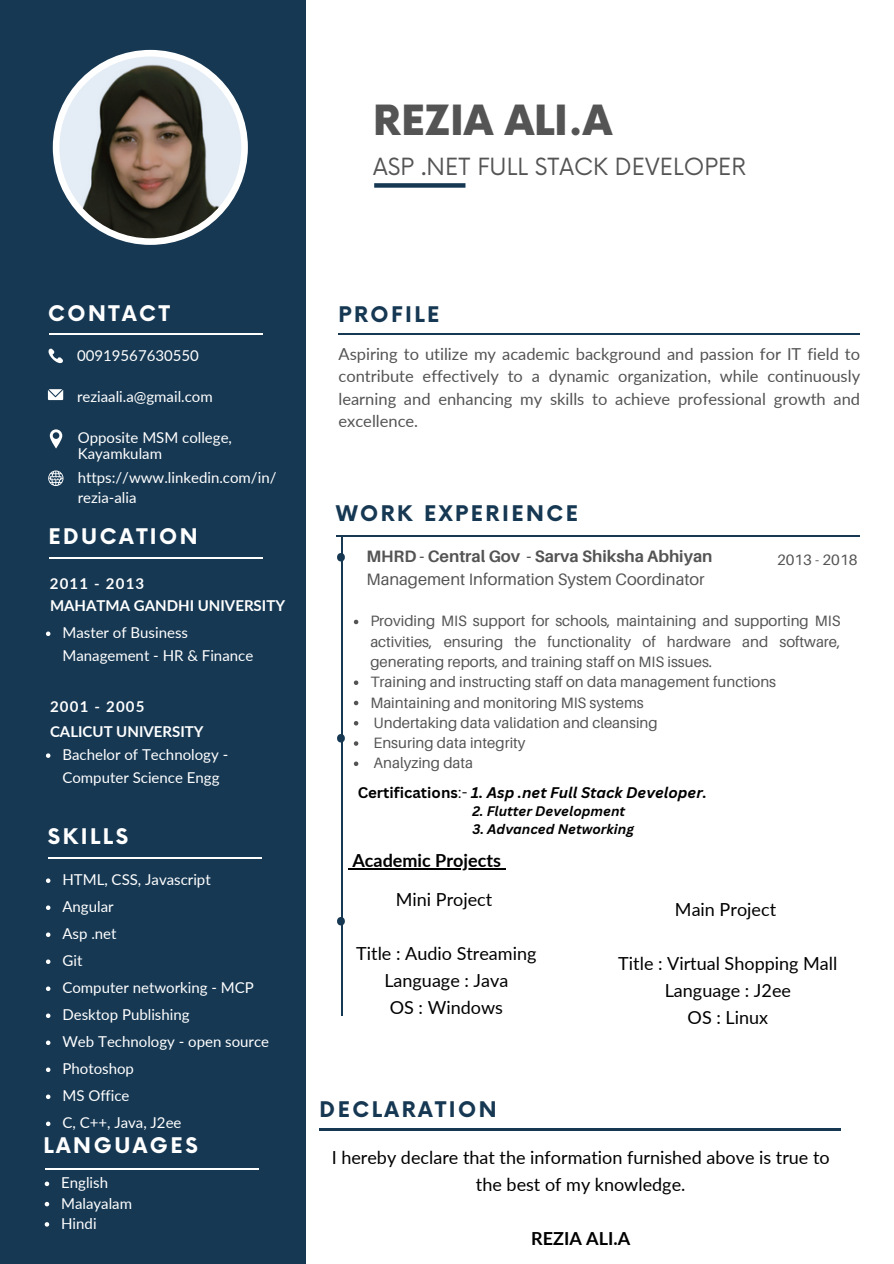
<style>
.page{position:relative;width:894px;height:1264px;background:#fff}
.page>*{position:absolute;margin:0;border:0;box-sizing:border-box;transform-origin:0 0}
.t1{font:900 40.5px "Now";color:#545454}
.t2{font:23.1px "Now";color:#545454}
.t3{font:700 21px "Now";letter-spacing:.12em;color:#163853}
.t4{font:700 21px "Now";letter-spacing:.12em;color:#fff}
.t5{font:18px/27px "Lato";color:#000;text-align:center}
.t6{font:700 18px "Lato";color:#000}
.t7{font:16.5px/22.5px "Lato";color:#545454;text-align:justify}
.t8{font:16.5px "Aileron";color:#545454}
.t9{font:700 16.5px "Aileron";color:#545454}
.t10{font:15px/22.5px "Lato";color:#fff}
.t11{font:15px/20.2px "Aileron";color:#545454;text-align:justify}
.t12{font:italic 700 15px "Canva Sans";color:#000}
.t13{font:700 15px "Lato";color:#fff}
.t14{font:700 15px "Lato";letter-spacing:.08em;color:#fff}
.t15{font:italic 700 13.5px "Canva Sans";color:#000}
.s1{font-style:normal}
.s2{font-weight:400;font-style:normal}
</style>
<div class="page">
<div style="left:0;top:0;width:305px;height:1263px;background:#163853"></div>
<div style="left:374px;top:183px;width:91px;height:5px;background:#163853"></div>
<div style="left:53px;top:50px;width:195px;height:195px;background:#fff;border-radius:50%"></div>
<img style="left:59px;top:56px;width:182px;height:182px;border-radius:50%">
<svg style="left:48px;top:348px;width:15px;height:16px"></svg>
<svg style="left:48px;top:389px;width:15px;height:11px"></svg>
<svg style="left:50px;top:429px;width:12px;height:19px"></svg>
<hr style="left:49px;top:333px;width:214px;height:1px;background:#fff">
<svg style="left:48px;top:470px;width:15px;height:16px"></svg>
<hr style="left:49px;top:557px;width:214px;height:1px;background:#fff">
<hr style="left:49px;top:857px;width:213px;height:1px;background:#fff">
<hr style="left:45px;top:1168px;width:214px;height:1px;background:#fff">
<hr style="left:336px;top:535px;width:522px;height:1px;background:#163853">
<hr style="left:338px;top:333px;width:521px;height:1px;background:#163853">
<svg style="left:337px;top:553px;width:8px;height:8px"></svg>
<hr style="left:341px;top:535px;width:1px;height:481px;background:#163853">
<svg style="left:337px;top:734px;width:8px;height:8px"></svg>
<svg style="left:337px;top:917px;width:8px;height:8px"></svg>
<svg style="left:46px;top:878px;width:4px;height:5px"></svg>
<svg style="left:46px;top:905px;width:4px;height:5px"></svg>
<svg style="left:46px;top:932px;width:4px;height:5px"></svg>
<svg style="left:46px;top:959px;width:4px;height:5px"></svg>
<svg style="left:46px;top:986px;width:4px;height:5px"></svg>
<svg style="left:46px;top:1013px;width:4px;height:5px"></svg>
<svg style="left:46px;top:1040px;width:4px;height:5px"></svg>
<svg style="left:46px;top:1067px;width:4px;height:5px"></svg>
<svg style="left:46px;top:1094px;width:4px;height:5px"></svg>
<svg style="left:46px;top:1121px;width:4px;height:5px"></svg>
<svg style="left:46px;top:631px;width:4px;height:5px"></svg>
<svg style="left:46px;top:753px;width:4px;height:5px"></svg>
<svg style="left:45px;top:1181px;width:4px;height:5px"></svg>
<svg style="left:45px;top:1201px;width:4px;height:5px"></svg>
<svg style="left:45px;top:1222px;width:4px;height:4px"></svg>
<svg style="left:354px;top:619px;width:4px;height:5px"></svg>
<svg style="left:354px;top:680px;width:4px;height:5px"></svg>
<svg style="left:354px;top:700px;width:4px;height:5px"></svg>
<svg style="left:354px;top:721px;width:4px;height:4px"></svg>
<svg style="left:354px;top:741px;width:4px;height:4px"></svg>
<svg style="left:354px;top:761px;width:4px;height:5px"></svg>
<hr style="left:352px;top:868px;width:149px;height:1px;background:#000">
<hr style="left:318px;top:1128px;width:522px;height:2px;background:#163853">
<p class="t1" style="left:373px;top:98px;width:240px">REZIA ALI.A</p>
<p class="t2" style="left:373px;top:154px;width:374px">ASP .NET FULL STACK DEVELOPER</p>
<p class="t4" style="left:48px;top:302px;width:123px">CONTACT</p>
<p class="t10" style="left:77px;top:344px;width:123px">00919567630550</p>
<p class="t10" style="left:77px;top:385px;width:137px">reziaali.a@gmail.com</p>
<p class="t10" style="left:78px;top:428px;width:156px;line-height:16.8px">Opposite MSM college,<br>Kayamkulam</p>
<p class="t10" style="left:78px;top:467px;width:200px;line-height:20.2px">https://www.linkedin.com/in/ rezia-alia</p>
<h2 class="t4" style="left:48px;top:524px;width:151px">EDUCATION</h2>
<p class="t14" style="left:50px;top:574px;width:96px">2011 - 2013</p>
<p class="t13" style="left:50px;top:596px;width:236px">MAHATMA GANDHI UNIVERSITY</p>
<p class="t10" style="left:62px;top:621px;width:192px">Master of Business<br>Management - HR &amp; Finance</p>
<p class="t14" style="left:50px;top:696px;width:96px">2001 - 2005</p>
<p class="t10" style="left:62px;top:743px;width:167px">Bachelor of Technology -<br>Computer Science Engg</p>
<p class="t13" style="left:50px;top:721px;width:155px">CALICUT UNIVERSITY</p>
<p class="t4" style="left:48px;top:824px;width:82px">SKILLS</p>
<h2 class="t10" style="left:62px;top:868px;width:150px">HTML, CSS, Javascript</h2>
<p class="t10" style="left:62px;top:895px;width:53px">Angular</p>
<p class="t10" style="left:62px;top:922px;width:56px">Asp .net</p>
<p class="t10" style="left:62px;top:949px;width:21px">Git</p>
<p class="t10" style="left:62px;top:976px;width:193px">Computer networking - MCP</p>
<p class="t10" style="left:62px;top:1003px;width:129px">Desktop Publishing</p>
<p class="t10" style="left:62px;top:1030px;width:208px">Web Technology - open source</p>
<h2 class="t10" style="left:62px;top:1057px;width:73px">Photoshop</h2>
<p class="t10" style="left:62px;top:1084px;width:69px">MS Office</p>
<p class="t10" style="left:62px;top:1111px;width:120px">C, C++, Java, J2ee</p>
<h2 class="t4" style="left:43px;top:1133px;width:156px">LANGUAGES</h2>
<p class="t10" style="left:61px;top:1171px;width:48px">English</p>
<p class="t10" style="left:61px;top:1191px;width:72px">Malayalam</p>
<p class="t10" style="left:61px;top:1211px;width:37px">Hindi</p>
<p class="t3" style="left:338px;top:303px;width:102px">PROFILE</p>
<p class="t7" style="left:338px;top:342px;width:523px">Aspiring to utilize my academic background and passion for IT field to contribute effectively to a dynamic organization, while continuously learning and enhancing my skills to achieve professional growth and excellence.</p>
<p class="t3" style="left:336px;top:502px;width:243px">WORK EXPERIENCE</p>
<h3 class="t9" style="left:366px;top:545px;width:347px">MHRD - Central Gov - Sarva Shiksha Abhiyan</h3>
<h1 class="t11" style="left:777px;top:549px;width:82px">2013 - 2018</h1>
<h2 class="t8" style="left:366px;top:568px;width:340px">Management Information System Coordinator</h2>
<h6 class="t11" style="left:370px;top:610px;width:471px">Providing MIS support for schools, maintaining and supporting MIS activities, ensuring the functionality of hardware and software, generating reports, and training staff on MIS issues.</h6>
<h2 class="t11" style="left:370px;top:671px;width:407px">Training and instructing staff on data management functions</h2>
<h5 class="t11" style="left:370px;top:691px;width:275px">Maintaining and monitoring MIS systems</h5>
<p class="t11" style="left:373px;top:712px;width:285px">Undertaking data validation and cleansing</p>
<h6 class="t11" style="left:373px;top:732px;width:153px">Ensuring data integrity</h6>
<p class="t11" style="left:373px;top:752px;width:101px">Analyzing data</p>
<h6 class="t12" style="left:357px;top:782px;width:350px"><span class="s1">Certifications</span><span class="s2">:-</span> 1. Asp .net Full Stack Developer.</h6>
<h6 class="t15" style="left:472px;top:801px;width:154px">2. Flutter Development</h6>
<h6 class="t15" style="left:472px;top:819px;width:163px">3. Advanced Networking</h6>
<p class="t6" style="left:352px;top:849px;width:150px">Academic Projects</p>
<p class="t5" style="left:395px;top:885px;width:98px">Mini Project</p>
<p class="t5" style="left:356px;top:939px;width:182px">Title : Audio Streaming<br>Language : Java<br>OS : Windows</p>
<p class="t5" style="left:674px;top:895px;width:103px">Main Project</p>
<p class="t5" style="left:618px;top:949px;width:220px">Title : Virtual Shopping Mall<br>Language : J2ee<br>OS : Linux</p>
<p class="t3" style="left:319px;top:1097px;width:178px">DECLARATION</p>
<h5 class="t5" style="left:331px;top:1143px;width:499px">I hereby declare that the information furnished above is true to the best of my knowledge.</h5>
<h6 class="t6" style="left:531px;top:1226px;width:100px">REZIA ALI.A</h6>
</div>
